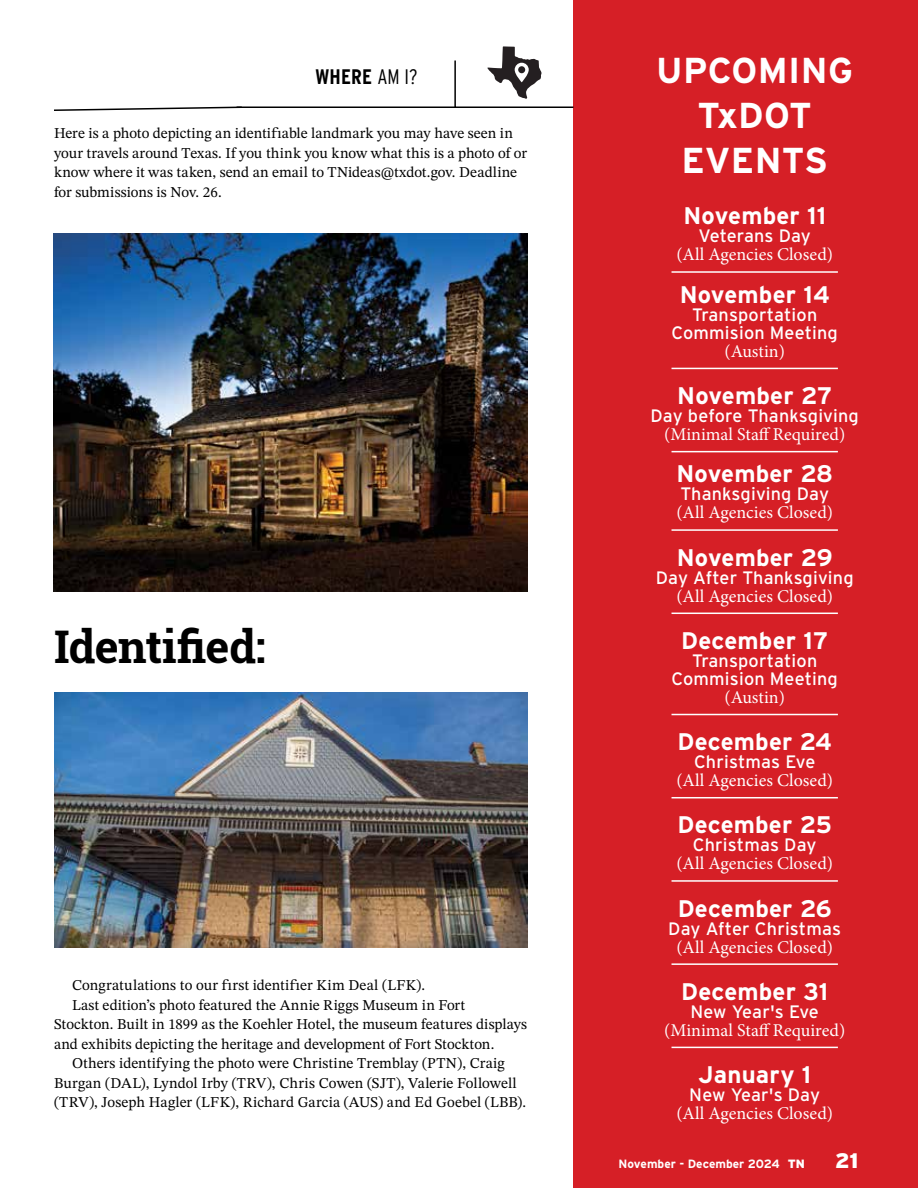
<style>
.page{position:relative;width:918px;height:1188px;background:#fff}
.page>*{position:absolute;margin:0;border:0;box-sizing:border-box;transform-origin:0 0}
.t1{font:700 45px "Roboto Slab";letter-spacing:-.01em;color:#000}
.t2{font:700 36px/45px "Interstate";letter-spacing:.01em;color:#fff;text-align:center}
.t3{font:700 24px "Interstate";letter-spacing:.01em;color:#fff}
.t4{font:700 21px "Interstate Condensed";letter-spacing:.01em;color:#000}
.t5{font:900 21px "Interstate";color:#fff}
.t6{font:18px/18px "Minion Pro";color:#fff;text-align:center}
.t7{font:18px/18px "Interstate";letter-spacing:.01em;color:#fff;text-align:center}
.t8{font:15px/19.5px "STIX Two Text";letter-spacing:.005em;color:#000}
.t9{font:700 12px "Interstate";color:#fff}
.s1{font-weight:300}
.s2{font-family:"Minion Pro"}
.s3{font-family:"Interstate"}
.s4{font-weight:900}
</style>
<div class="page">
<div style="left:573px;top:0;width:345px;height:1188px;background:#d61f26"></div>
<hr style="left:237px;top:106px;width:218px;height:2px;background:#000">
<svg style="left:54px;top:106px;width:189px;height:5px"></svg>
<svg style="left:454px;top:46px;width:120px;height:62px"></svg>
<img style="left:54px;top:692px;width:473px;height:256px">
<hr style="left:672px;top:271px;width:166px;height:2px;background:#fff">
<hr style="left:672px;top:368px;width:166px;height:1px;background:#fff">
<hr style="left:672px;top:451px;width:166px;height:1px;background:#fff">
<hr style="left:672px;top:529px;width:166px;height:2px;background:#fff">
<hr style="left:672px;top:613px;width:166px;height:1px;background:#fff">
<hr style="left:672px;top:714px;width:166px;height:1px;background:#fff">
<hr style="left:672px;top:797px;width:166px;height:1px;background:#fff">
<hr style="left:672px;top:880px;width:166px;height:2px;background:#fff">
<hr style="left:672px;top:963px;width:166px;height:2px;background:#fff">
<hr style="left:672px;top:1047px;width:166px;height:1px;background:#fff">
<img style="left:54px;top:233px;width:473px;height:358px">
<h3 class="t4" style="left:316px;top:65px;width:104px">WHERE <span class="s1">AM I?</span></h3>
<p class="t8" style="left:54px;top:123px;width:475px">Here is a photo depicting an identifiable landmark you may have seen in your travels around Texas. If you think you know what this is a photo of or know where it was taken, send an email to TNideas@txdot.gov. Deadline for submissions is Nov. 26.</p>
<h1 class="t1" style="left:54px;top:616px;width:213px">Identified:</h1>
<p class="t8" style="left:72px;top:976px;width:355px">Congratulations to our first identifier Kim Deal (LFK).</p>
<p class="t8" style="left:54px;top:995px;width:475px;text-indent:18px">Last edition’s photo featured the Annie Riggs Museum in Fort<br>Stockton. Built in 1899 as the Koehler Hotel, the museum features displays and exhibits depicting the heritage and development of Fort Stockton.</p>
<p class="t8" style="left:54px;top:1054px;width:474px;text-indent:18px">Others identifying the photo were Christine Tremblay (PTN), Craig<br>Burgan (DAL), Lyndol Irby (TRV), Chris Cowen (SJT), Valerie Followell (TRV), Joseph Hagler (LFK), Richard Garcia (AUS) and Ed Goebel (LBB).</p>
<h2 class="t2" style="left:656px;top:47px;width:198px">UPCOMING<br>TxDOT<br>EVENTS</h2>
<h3 class="t3" style="left:683px;top:203px;width:144px">November 11</h3>
<h3 class="t7" style="left:698px;top:227px;width:114px">Veterans Day</h3>
<p class="t6" style="left:676px;top:246px;width:158px">(All Agencies Closed)</p>
<h4 class="t3" style="left:680px;top:281px;width:152px">November 14</h4>
<p class="t7" style="left:692px;top:305px;width:127px">Transportation</p>
<h3 class="t7" style="left:672px;top:323px;width:168px">Commision Meeting <span class="s2">(Austin)</span></h3>
<h4 class="t3" style="left:677px;top:382px;width:157px">November 27</h4>
<p class="t6" style="left:651px;top:407px;width:210px"><span class="s3">Day before Thanksgiving </span>(Minimal Staff Required)</p>
<h3 class="t3" style="left:676px;top:461px;width:158px">November 28</h3>
<h3 class="t7" style="left:680px;top:485px;width:150px">Thanksgiving Day</h3>
<p class="t6" style="left:676px;top:504px;width:158px">(All Agencies Closed)</p>
<h4 class="t3" style="left:677px;top:544px;width:157px">November 29</h4>
<h5 class="t7" style="left:656px;top:568px;width:199px">Day After Thanksgiving <span class="s2">(All Agencies Closed)</span></h5>
<h4 class="t3" style="left:681px;top:627px;width:148px">December 17</h4>
<p class="t7" style="left:692px;top:651px;width:127px">Transportation</p>
<h5 class="t7" style="left:672px;top:669px;width:168px">Commision Meeting <span class="s2">(Austin)</span></h5>
<h4 class="t3" style="left:678px;top:728px;width:156px">December 24</h4>
<p class="t6" style="left:676px;top:753px;width:158px"><span class="s3">Christmas Eve<br></span>(All Agencies Closed)</p>
<h5 class="t3" style="left:678px;top:812px;width:156px">December 25</h5>
<h5 class="t7" style="left:693px;top:836px;width:125px">Christmas Day</h5>
<p class="t6" style="left:676px;top:855px;width:158px">(All Agencies Closed)</p>
<h5 class="t3" style="left:678px;top:895px;width:156px">December 26</h5>
<h5 class="t7" style="left:668px;top:919px;width:174px">Day After Christmas</h5>
<p class="t6" style="left:676px;top:938px;width:158px">(All Agencies Closed)</p>
<h4 class="t3" style="left:681px;top:978px;width:149px">December 31</h4>
<p class="t6" style="left:664px;top:1003px;width:183px"><span class="s3">New Year's Eve </span>(Minimal Staff Required)</p>
<h4 class="t3" style="left:698px;top:1061px;width:114px">January 1</h4>
<p class="t6" style="left:676px;top:1086px;width:158px"><span class="s3">New Year's Day </span>(All Agencies Closed)</p>
<p class="t9" style="left:619px;top:1157px;width:188px">November - December 2024 <span class="s4">TN</span></p>
<h3 class="t5" style="left:835px;top:1148px;width:25px">21</h3>
</div>
